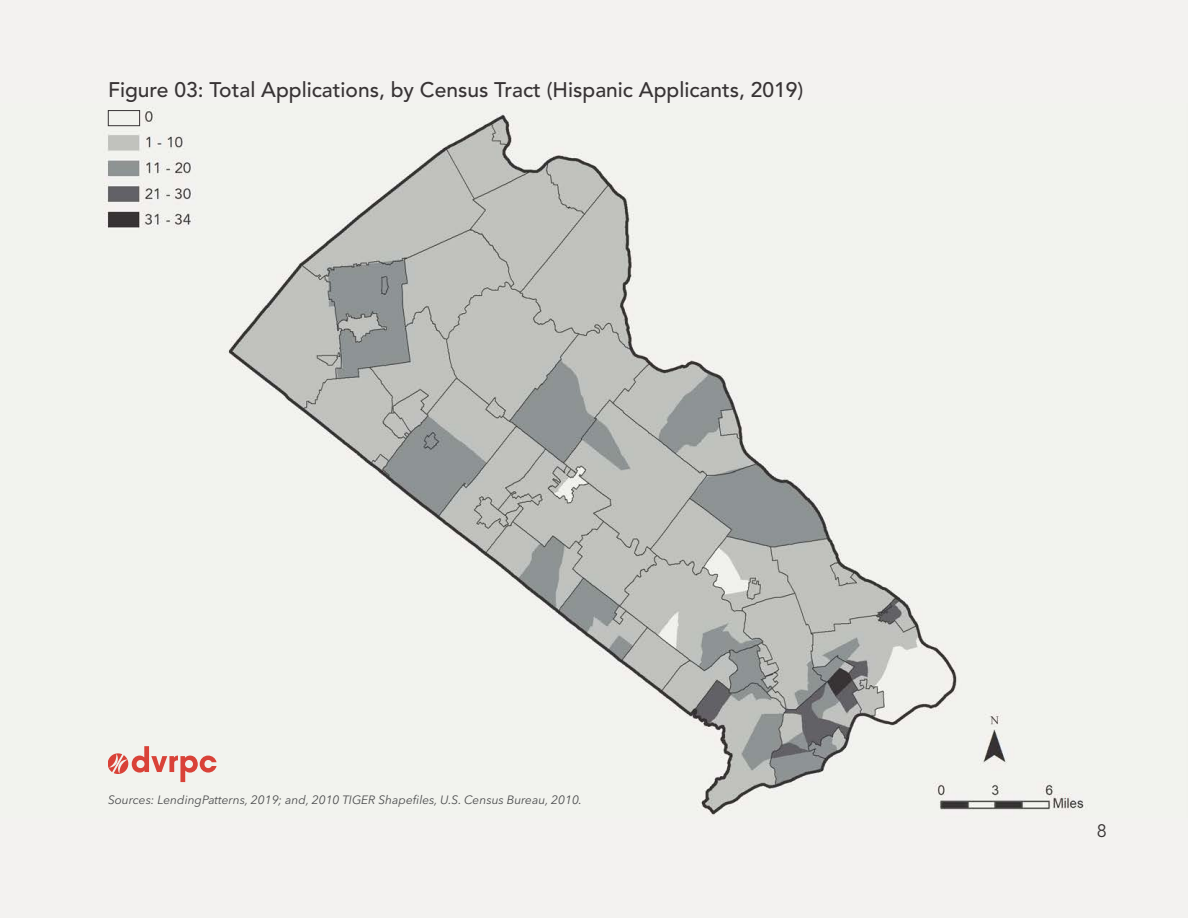
<style>
.page{position:relative;width:1188px;height:918px;background:#f3f2f0}
.page>*{position:absolute;margin:0;border:0;box-sizing:border-box;transform-origin:0 0}
.t1{font:500 21px "Avenir LT Std";color:#373334}
.t2{font:18px "Avenir LT Std";color:#373334}
.Sources{font:italic 12px "Avenir Next LT Pro";color:#4b4c4d}
</style>
<div class="page">
<img style="left:104px;top:107px;width:980px;height:709px">
<svg style="left:108px;top:746px;width:109px;height:36px"></svg>
<div style="left:108px;top:110px;width:32px;height:16px;border:1px solid #373334"></div>
<p class="t1" style="left:108px;top:77px;width:697px">Figure 03: Total Applications, by Census Tract (Hispanic Applicants, 2019)</p>
<p class="Sources" style="left:108px;top:792px;width:476px">Sources: LendingPatterns, 2019; and, 2010 TIGER Shapefiles, U.S. Census Bureau, 2010.</p>
<h2 class="t2" style="left:1097px;top:820px;width:12px">8</h2>
</div>
